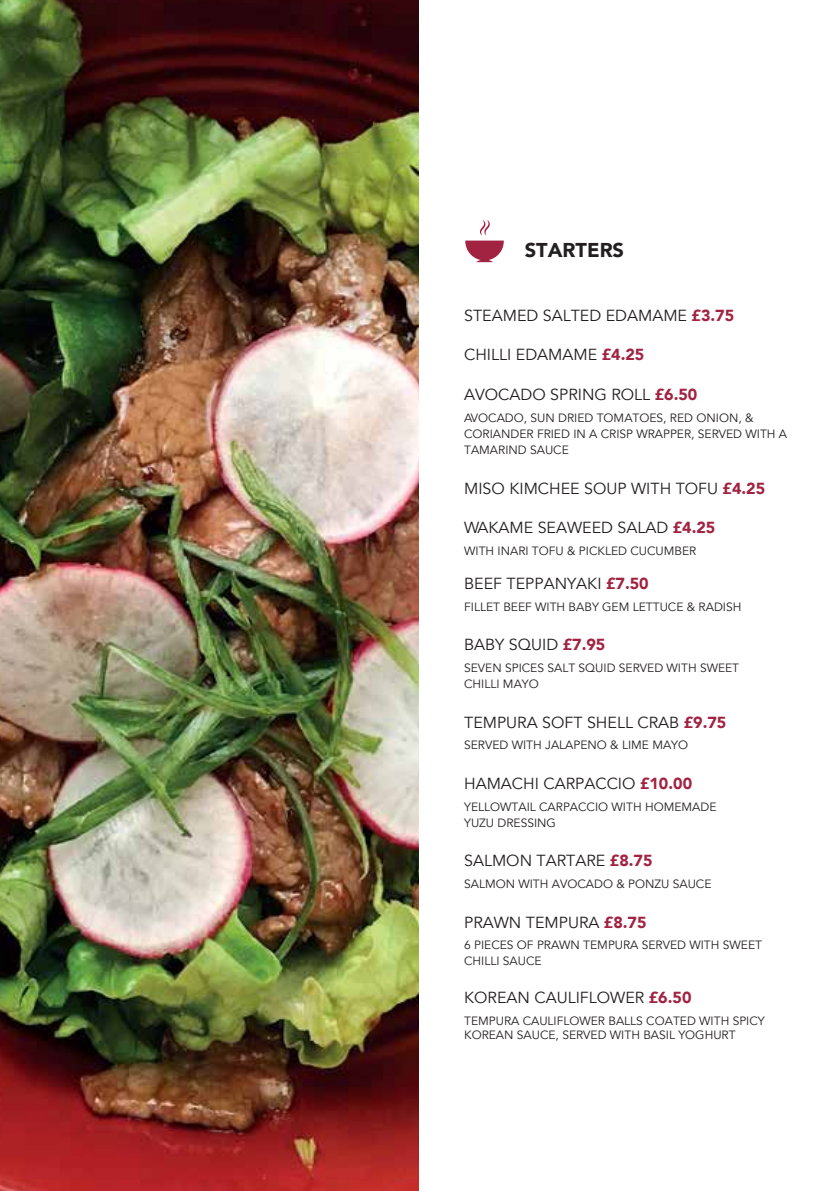
<style>
.page{position:relative;width:840px;height:1191px;background:#fff}
.page>*{position:absolute;margin:0;border:0;box-sizing:border-box;transform-origin:0 0}
.t1{font:900 20px "Avenir";color:#231f20}
.t2{font:16px "Avenir";color:#231f20}
.t3{font:12px/16px "Avenir";color:#231f20}
.s1{font-weight:900;color:#a22341}
</style>
<div class="page">
<img style="left:0;top:0;width:418px;height:1191px">
<svg style="left:465px;top:220px;width:38px;height:42px"></svg>
<h1 class="t1" style="left:524px;top:233px;width:101px">STARTERS</h1>
<h2 class="t2" style="left:464px;top:306px;width:271px">STEAMED SALTED EDAMAME <span class="s1">£3.75</span></h2>
<h2 class="t2" style="left:464px;top:345px;width:182px">CHILLI EDAMAME <span class="s1">£4.25</span></h2>
<h2 class="t2" style="left:464px;top:385px;width:235px">AVOCADO SPRING ROLL <span class="s1">£6.50</span></h2>
<p class="t3" style="left:464px;top:410px;width:324px">AVOCADO, SUN DRIED TOMATOES, RED ONION, &amp;<br>CORIANDER FRIED IN A CRISP WRAPPER, SERVED WITH A<br>TAMARIND SAUCE</p>
<h2 class="t2" style="left:464px;top:478px;width:302px">MISO KIMCHEE SOUP WITH TOFU <span class="s1">£4.25</span></h2>
<h2 class="t2" style="left:464px;top:518px;width:252px">WAKAME SEAWEED SALAD <span class="s1">£4.25</span></h2>
<p class="t3" style="left:464px;top:543px;width:233px">WITH INARI TOFU &amp; PICKLED CUCUMBER</p>
<h2 class="t2" style="left:464px;top:574px;width:186px">BEEF TEPPANYAKI <span class="s1">£7.50</span></h2>
<p class="t3" style="left:464px;top:598px;width:278px">FILLET BEEF WITH BABY GEM LETTUCE &amp; RADISH</p>
<h2 class="t2" style="left:464px;top:635px;width:143px">BABY SQUID <span class="s1">£7.95</span></h2>
<p class="t3" style="left:464px;top:660px;width:276px">SEVEN SPICES SALT SQUID SERVED WITH SWEET<br>CHILLI MAYO</p>
<h2 class="t2" style="left:464px;top:712px;width:264px">TEMPURA SOFT SHELL CRAB <span class="s1">£9.75</span></h2>
<p class="t3" style="left:464px;top:737px;width:225px">SERVED WITH JALAPENO &amp; LIME MAYO</p>
<h2 class="t2" style="left:464px;top:774px;width:229px">HAMACHI CARPACCIO <span class="s1">£10.00</span></h2>
<p class="t3" style="left:464px;top:798px;width:254px">YELLOWTAIL CARPACCIO WITH HOMEMADE<br>YUZU DRESSING</p>
<h2 class="t2" style="left:464px;top:851px;width:190px">SALMON TARTARE <span class="s1">£8.75</span></h2>
<p class="t3" style="left:464px;top:876px;width:249px">SALMON WITH AVOCADO &amp; PONZU SAUCE</p>
<h2 class="t2" style="left:464px;top:912px;width:184px">PRAWN TEMPURA <span class="s1">£8.75</span></h2>
<p class="t3" style="left:464px;top:937px;width:299px">6 PIECES OF PRAWN TEMPURA SERVED WITH SWEET<br>CHILLI SAUCE</p>
<h2 class="t2" style="left:464px;top:988px;width:229px">KOREAN CAULIFLOWER <span class="s1">£6.50</span></h2>
<p class="t3" style="left:464px;top:1013px;width:302px;line-height:14.4px">TEMPURA CAULIFLOWER BALLS COATED WITH SPICY<br>KOREAN SAUCE, SERVED WITH BASIL YOGHURT</p>
</div>
